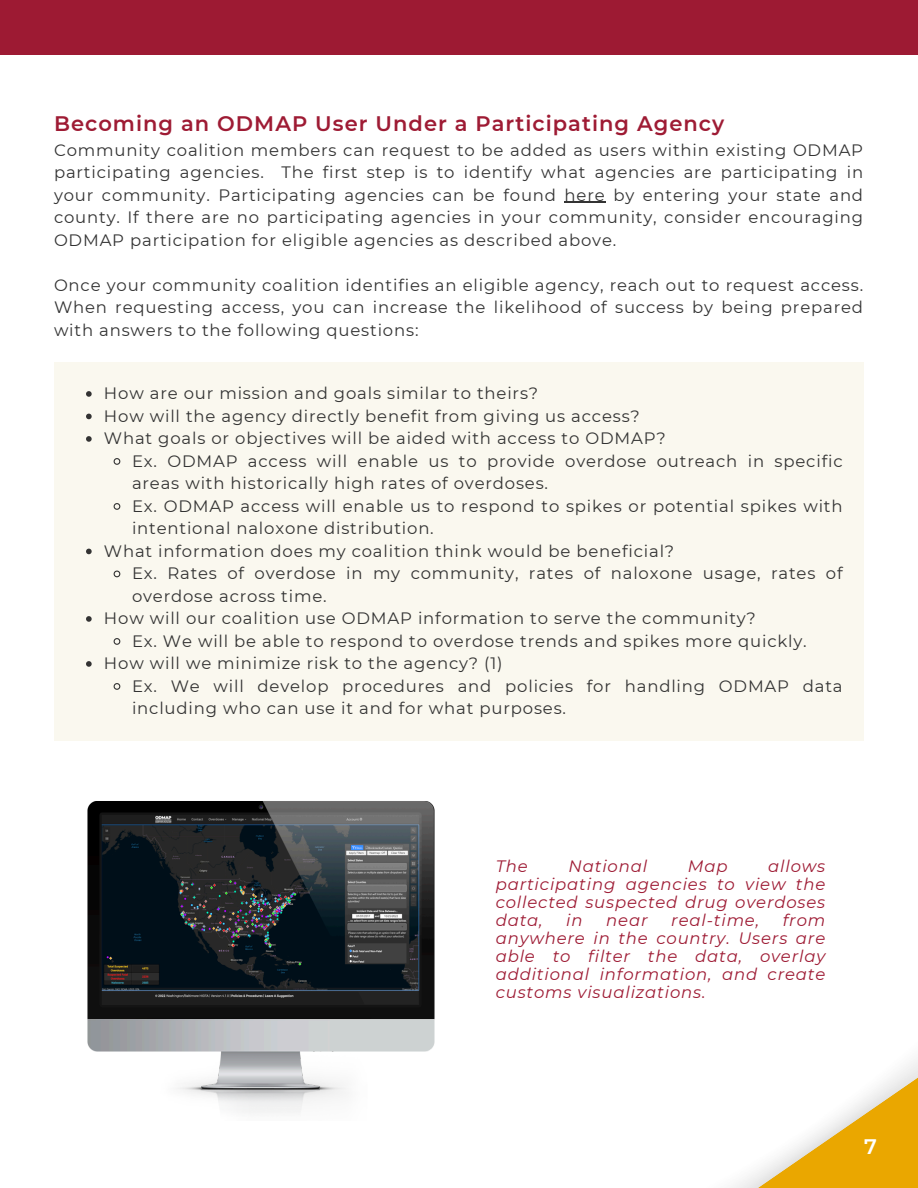
<style>
.page{position:relative;width:918px;height:1188px;background:#fff}
.page>*{position:absolute;margin:0;border:0;box-sizing:border-box;transform-origin:0 0}
.t1{font:600 21px "Montserrat";letter-spacing:.05em;color:#9e1b34}
.t2{font:600 21px "Montserrat";color:#fff}
.t3{font:16.5px/22.5px "Montserrat";letter-spacing:.05em;color:#333}
.t4{font:italic 16.5px/18px "Montserrat";letter-spacing:.05em;color:#9e1b34;text-align:justify}
</style>
<div class="page">
<div style="left:0;top:0;width:918px;height:55px;background:#9d1a33"></div>
<hr style="left:565px;top:202px;width:41px;height:1px;background:#333">
<svg style="left:732px;top:1059px;width:186px;height:129px"></svg>
<div style="left:54px;top:362px;width:810px;height:379px;background:#faf8ef"></div>
<svg style="left:86px;top:391px;width:6px;height:6px"></svg>
<svg style="left:86px;top:414px;width:6px;height:5px"></svg>
<svg style="left:86px;top:436px;width:6px;height:6px"></svg>
<svg style="left:113px;top:458px;width:8px;height:7px"></svg>
<svg style="left:113px;top:503px;width:8px;height:7px"></svg>
<svg style="left:86px;top:549px;width:6px;height:5px"></svg>
<svg style="left:113px;top:570px;width:8px;height:8px"></svg>
<svg style="left:86px;top:616px;width:6px;height:6px"></svg>
<svg style="left:113px;top:638px;width:8px;height:7px"></svg>
<svg style="left:86px;top:661px;width:6px;height:6px"></svg>
<svg style="left:113px;top:683px;width:8px;height:7px"></svg>
<img style="left:87px;top:801px;width:348px;height:312px">
<p class="t1" style="left:54px;top:111px;width:672px">Becoming an ODMAP User Under a Participating Agency</p>
<p class="t3" style="left:54px;top:139px;width:811px;text-align:justify">Community coalition members can request to be added as users within existing ODMAP participating agencies. The first step is to identify what agencies are participating in your community. Participating agencies can be found here by entering your state and county. If there are no participating agencies in your community, consider encouraging ODMAP participation for eligible agencies as described above.</p>
<h1 class="t3" style="left:54px;top:274px;width:811px;text-align:justify">Once your community coalition identifies an eligible agency, reach out to request access.<br>When requesting access, you can increase the likelihood of success by being prepared with answers to the following questions:</h1>
<p class="t3" style="left:104px;top:382px;width:436px">How are our mission and goals similar to theirs?</p>
<p class="t3" style="left:104px;top:404px;width:537px">How will the agency directly benefit from giving us access?</p>
<p class="t3" style="left:104px;top:427px;width:563px">What goals or objectives will be aided with access to ODMAP?</p>
<p class="t3" style="left:132px;top:449px;width:712px">Ex. ODMAP access will enable us to provide overdose outreach in specific areas with historically high rates of overdoses.</p>
<p class="t3" style="left:132px;top:494px;width:712px">Ex. ODMAP access will enable us to respond to spikes or potential spikes with intentional naloxone distribution.</p>
<p class="t3" style="left:104px;top:539px;width:572px">What information does my coalition think would be beneficial?</p>
<p class="t3" style="left:132px;top:562px;width:712px">Ex. Rates of overdose in my community, rates of naloxone usage, rates of overdose across time.</p>
<p class="t3" style="left:104px;top:607px;width:654px">How will our coalition use ODMAP information to serve the community?</p>
<p class="t3" style="left:132px;top:629px;width:676px">Ex. We will be able to respond to overdose trends and spikes more quickly.</p>
<p class="t3" style="left:104px;top:652px;width:400px">How will we minimize risk to the agency? (1)</p>
<p class="t3" style="left:132px;top:674px;width:712px">Ex. We will develop procedures and policies for handling ODMAP data including who can use it and for what purposes.</p>
<h1 class="t4" style="left:496px;top:857px;width:331px;text-indent:273px">allows participating agencies to view the collected suspected drug overdoses data,</h1>
<h1 class="t4" style="left:496px;top:857px;width:34px">The</h1>
<h1 class="t4" style="left:569px;top:857px;width:80px">National</h1>
<h1 class="t4" style="left:688px;top:857px;width:41px">Map</h1>
<h1 class="t4" style="left:496px;top:911px;width:331px;text-indent:287px">from anywhere in the country. Users are able to filter the data, overlay additional information, and create customs visualizations.</h1>
<h1 class="t4" style="left:566px;top:911px;width:18px">in</h1>
<h1 class="t4" style="left:606px;top:911px;width:43px">near</h1>
<h1 class="t4" style="left:671px;top:911px;width:89px">real-time,</h1>
<h1 class="t2" style="left:864px;top:1133px;width:14px">7</h1>
</div>
